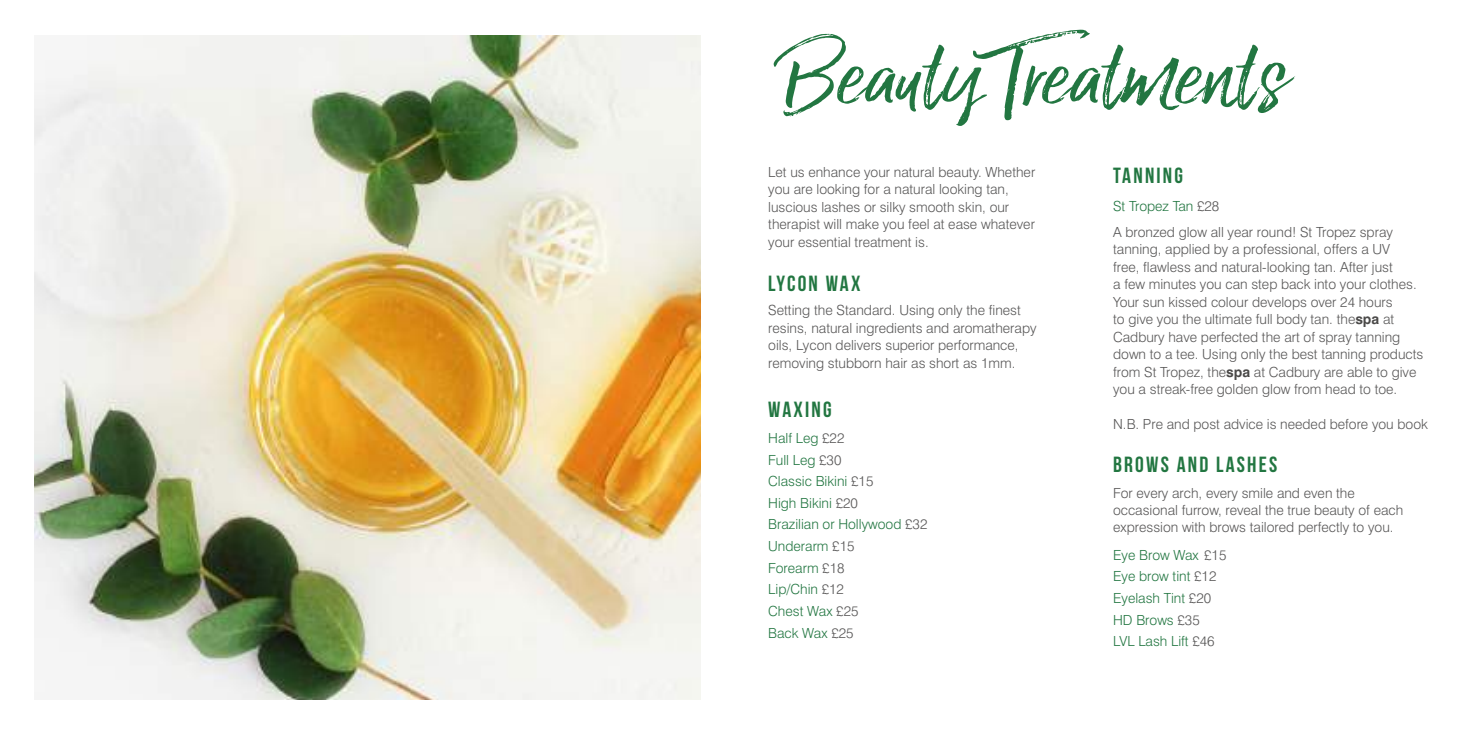
<style>
.page{position:relative;width:1469px;height:735px;background:#fff}
.page>*{position:absolute;margin:0;border:0;box-sizing:border-box;transform-origin:0 0}
.t1{font:105.7px "Lucky Fellas";color:#227641}
.t2{font:700 21.88px "Bebas Neue";letter-spacing:.1em;color:#227641}
.t3{font:300 14px/17.5px "Swiss 721 BT";color:#575656}
.t4{font:300 14px/21.7px "Swiss 721 BT";color:#227641}
.s1{color:#575656}
.s2{color:#227641}
.s3{font-weight:700;color:#4a4948}
</style>
<div class="page">
<img style="left:34px;top:36px;width:666px;height:663px">
<h1 class="t1" style="left:769px;top:17px;width:516px">Beauty Treatments</h1>
<p class="t3" style="left:768px;top:163px;width:268px">Let us enhance your natural beauty. Whether you are looking for a natural looking tan, luscious lashes or silky smooth skin, our therapist will make you feel at ease whatever your essential treatment is.</p>
<h2 class="t2" style="left:768px;top:271px;width:94px">LYCON WAX</h2>
<p class="t3" style="left:768px;top:301px;width:270px">Setting the Standard. Using only the finest resins, natural ingredients and aromatherapy oils, Lycon delivers superior performance, removing stubborn hair as short as 1mm.</p>
<h2 class="t2" style="left:768px;top:397px;width:65px">WAXING</h2>
<p class="t4" style="left:768px;top:426px;width:161px">Half Leg <span class="s1">£22<br></span>Full Leg <span class="s1">£30<br></span>Classic Bikini <span class="s1">£15<br></span>High Bikini <span class="s1">£20<br></span>Brazilian or Hollywood <span class="s1">£32<br></span>Underarm <span class="s1">£15<br></span>Forearm <span class="s1">£18<br></span>Lip/Chin <span class="s1">£12<br></span>Chest Wax <span class="s1">£25<br></span>Back Wax <span class="s1">£25</span></p>
<h2 class="t2" style="left:1113px;top:164px;width:71px">TANNING</h2>
<p class="t3" style="left:1113px;top:193px;width:281px;line-height:25.6px"><span class="s2">St Tropez Tan</span> £28<br>A bronzed glow all year round! St Tropez spray</p>
<p class="t3" style="left:1113px;top:240px;width:312px">tanning, applied by a professional, offers a UV<br>free, flawless and natural-looking tan. After just<br>a few minutes you can step back into your clothes.<br>Your sun kissed colour develops over 24 hours<br>to give you the ultimate full body tan. the<span class="s3">spa</span> at Cadbury have perfected the art of spray tanning down to a tee. Using only the best tanning products from St Tropez, the<span class="s3">spa</span> at Cadbury are able to give you a streak-free golden glow from head to toe.</p>
<p class="t3" style="left:1113px;top:415px;width:316px">N.B. Pre and post advice is needed before you book</p>
<h2 class="t2" style="left:1113px;top:452px;width:165px">BROWS AND LASHES</h2>
<p class="t3" style="left:1113px;top:484px;width:291px;line-height:16.6px">For every arch, every smile and even the occasional furrow, reveal the true beauty of each expression with brows tailored perfectly to you.</p>
<p class="t4" style="left:1113px;top:543px;width:115px">Eye Brow Wax <span class="s1">£15<br></span>Eye brow tint <span class="s1">£12<br></span>Eyelash Tint <span class="s1">£20<br></span>HD Brows <span class="s1">£35<br></span>LVL Lash Lift <span class="s1">£46</span></p>
</div>
